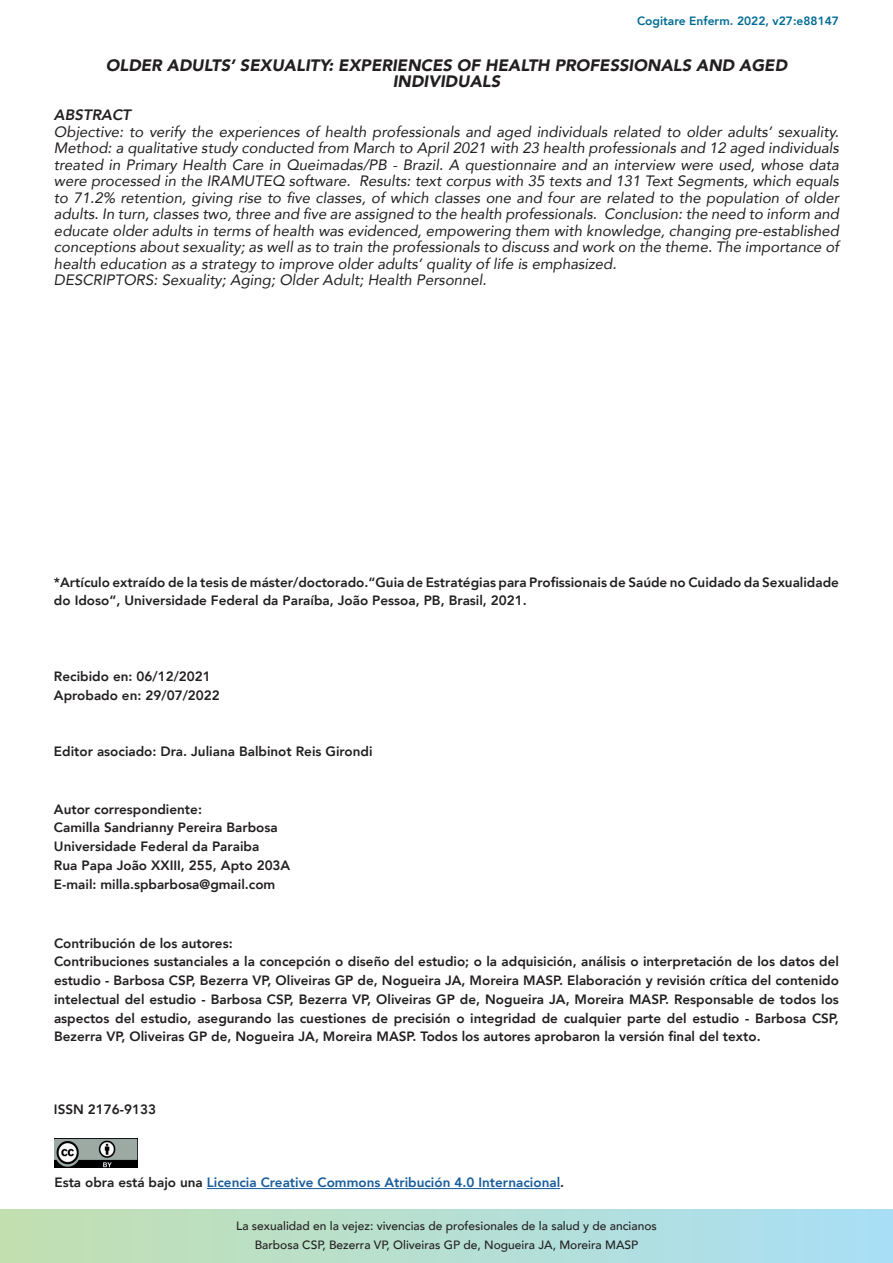
<style>
.page{position:relative;width:893px;height:1263px;background:#fff}
.page>*{position:absolute;margin:0;border:0;box-sizing:border-box;transform-origin:0 0}
.t1{font:italic 900 16.5px/16.5px "Avenir";color:#231f20;text-align:center}
.t2{font:italic 15px/16.5px "Avenir";color:#231f20;text-align:justify}
.t3{font:italic 800 15px "Avenir";color:#231f20}
.Correspondentes{font:800 13.5px/18.8px "Avenir";color:#231f20;text-align:justify}
.Legenda{font:800 13.5px/18.8px "Avenir";color:#231f20}
.t4{font:800 13.5px "Avenir";color:#175d9e}
.t5{font:500 12px/18.6px "Avenir";color:#231f20;text-align:center}
.t6{font:800 12px "Avenir";color:#006c95}
.s1{color:#231f20}
</style>
<div class="page">
<svg style="left:0;top:1209px;width:893px;height:54px;background:#b6dfd2"></svg>
<img style="left:54px;top:1139px;width:84px;height:29px">
<hr style="left:207px;top:1188px;width:353px;height:1px;background:#175d9e">
<p class="t6" style="left:637px;top:10px;width:203px">Cogitare Enferm. 2022, v27:e88147</p>
<p class="t1" style="left:106px;top:56px;width:683px">OLDER ADULTS’ SEXUALITY: EXPERIENCES OF HEALTH PROFESSIONALS AND AGED<br>INDIVIDUALS</p>
<p class="t3" style="left:54px;top:106px;width:78px">ABSTRACT</p>
<p class="t2" style="left:54px;top:123px;width:786px">Objective: to verify the experiences of health professionals and aged individuals related to older adults’ sexuality.<br>Method: a qualitative study conducted from March to April 2021 with 23 health professionals and 12 aged individuals treated in Primary Health Care in Queimadas/PB - Brazil. A questionnaire and an interview were used, whose data were processed in the IRAMUTEQ software. Results: text corpus with 35 texts and 131 Text Segments, which equals to 71.2% retention, giving rise to five classes, of which classes one and four are related to the population of older adults. In turn, classes two, three and five are assigned to the health professionals. Conclusion: the need to inform and educate older adults in terms of health was evidenced, empowering them with knowledge, changing pre-established conceptions about sexuality; as well as to train the professionals to discuss and work on the theme. The importance of health education as a strategy to improve older adults’ quality of life is emphasized.</p>
<p class="t2" style="left:54px;top:271px;width:434px">DESCRIPTORS: Sexuality; Aging; Older Adult; Health Personnel.</p>
<p class="Legenda" style="left:54px;top:572px;width:786px">*Artículo extraído de la tesis de máster/doctorado.“Guia de Estratégias para Profissionais de Saúde no Cuidado da Sexualidade do Idoso”, Universidade Federal da Paraíba, João Pessoa, PB, Brasil, 2021.</p>
<p class="Correspondentes" style="left:54px;top:666px;width:158px">Recibido en: 06/12/2021</p>
<p class="Correspondentes" style="left:54px;top:685px;width:167px">Aprobado en: 29/07/2022</p>
<p class="Correspondentes" style="left:54px;top:741px;width:320px">Editor asociado: Dra. Juliana Balbinot Reis Girondi</p>
<p class="Correspondentes" style="left:54px;top:799px;width:149px">Autor correspondiente:</p>
<p class="Correspondentes" style="left:54px;top:817px;width:225px">Camilla Sandrianny Pereira Barbosa</p>
<p class="Correspondentes" style="left:54px;top:836px;width:207px">Universidade Federal da Paraiba</p>
<p class="Correspondentes" style="left:54px;top:855px;width:238px">Rua Papa João XXIII, 255, Apto 203A</p>
<p class="Correspondentes" style="left:54px;top:874px;width:223px">E-mail: milla.spbarbosa@gmail.com</p>
<p class="Correspondentes" style="left:54px;top:933px;width:180px">Contribución de los autores:</p>
<p class="Correspondentes" style="left:54px;top:951px;width:786px">Contribuciones sustanciales a la concepción o diseño del estudio; o la adquisición, análisis o interpretación de los datos del estudio - Barbosa CSP, Bezerra VP, Oliveiras GP de, Nogueira JA, Moreira MASP. Elaboración y revisión crítica del contenido intelectual del estudio - Barbosa CSP, Bezerra VP, Oliveiras GP de, Nogueira JA, Moreira MASP. Responsable de todos los aspectos del estudio, asegurando las cuestiones de precisión o integridad de cualquier parte del estudio - Barbosa CSP, Bezerra VP, Oliveiras GP de, Nogueira JA, Moreira MASP. Todos los autores aprobaron la versión final del texto.</p>
<p class="Legenda" style="left:54px;top:1098px;width:104px">ISSN 2176-9133</p>
<p class="t4" style="left:54px;top:1170px;width:511px"><span class="s1">Esta obra está bajo una</span> Licencia Creative Commons Atribución 4.0 Internacional<span class="s1">.</span></p>
<p class="t5" style="left:236px;top:1216px;width:422px">La sexualidad en la vejez: vivencias de profesionales de la salud y de ancianos<br>Barbosa CSP, Bezerra VP, Oliveiras GP de, Nogueira JA, Moreira MASP</p>
</div>
